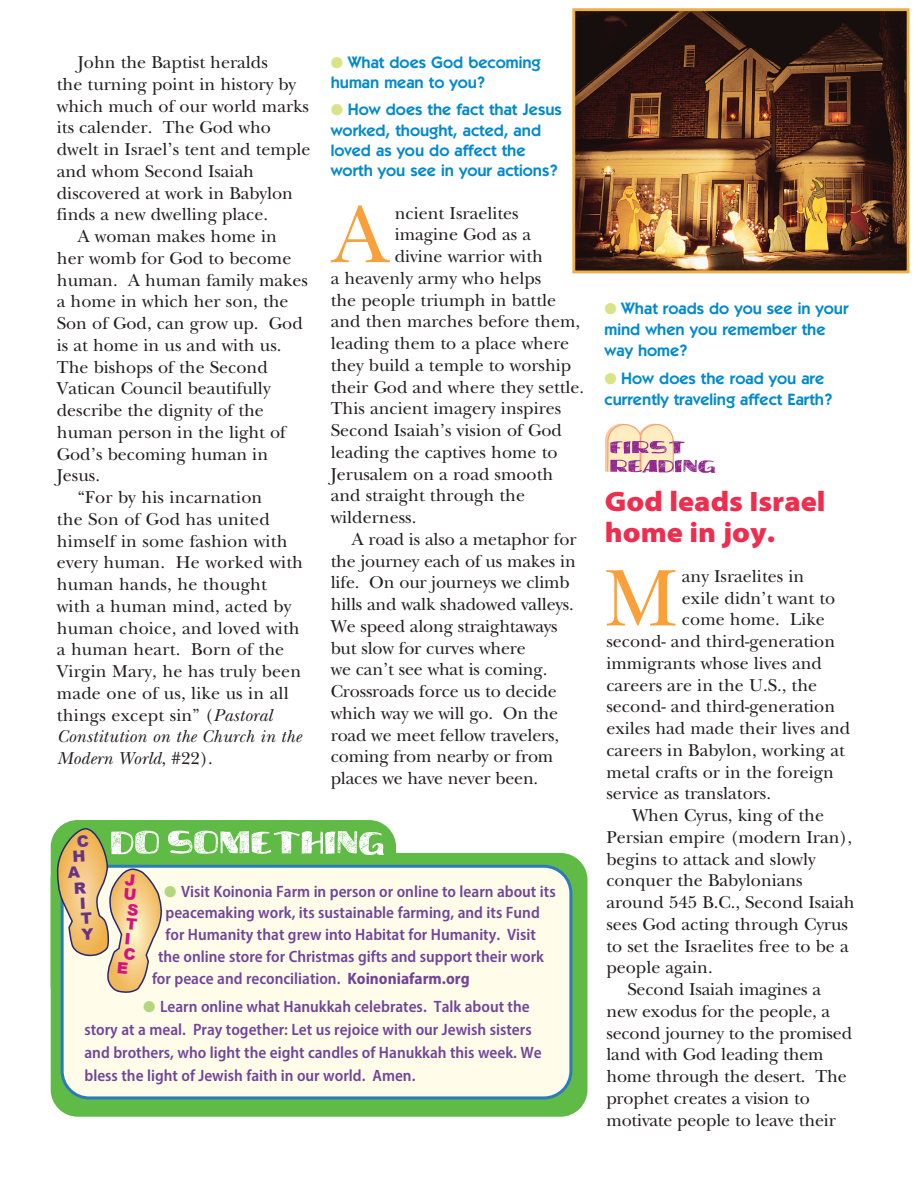
<style>
.page{position:relative;width:918px;height:1188px;background:#fff}
.page>*{position:absolute;margin:0;border:0;box-sizing:border-box;transform-origin:0 0}
.SBS_Text{font:83.85px "New Baskerville Std";color:#f9a03a}
.t1{font:900 semi-expanded 28.2px/31.8px "Myriad Pro";color:#ee2e4e}
.SBS_Text-2{font:18px/21.8px "New Baskerville Std";color:#231f20}
.SBS_Text-3{font:600 semi-condensed 16.5px/23px "Myriad Pro";color:#72459b}
.SBS_Text-4{font:600 16.5px/20.4px "ITC Kabel Std";color:#0089cf}
.s1{font-style:italic}
.s2{color:#d8e487}
.s3{color:#b3d67e}
.s4{font-weight:700}
</style>
<div class="page">
<svg style="left:605px;top:424px;width:110px;height:49px"></svg>
<img style="left:576px;top:12px;width:330px;height:257px">
<div style="left:572px;top:8px;width:338px;height:265px;border:3px solid #eeaf47"></div>
<div style="left:51px;top:853px;width:537px;height:264px;background:#60bb46;border-radius:27px"></div>
<div style="left:51px;top:820px;width:345px;height:192px;background:#60bb46;border-radius:27px"></div>
<div style="left:62px;top:866px;width:509px;height:232px;background:#fffde9;border-radius:27px"></div>
<div style="left:61px;top:865px;width:511px;height:234px;border:3px solid #2b79be;border-radius:27px"></div>
<svg style="left:56px;top:828px;width:328px;height:166px"></svg>
<p class="SBS_Text-2" style="left:57px;top:51px;width:255px;text-indent:21px">John the Baptist heralds<br>the turning point in history by which much of our world marks its calender. The God who dwelt in Israel’s tent and temple and whom Second Isaiah discovered at work in Babylon finds a new dwelling place.</p>
<p class="SBS_Text-2" style="left:57px;top:225px;width:253px;text-indent:21px">A woman makes home in her womb for God to become human. A human family makes a home in which her son, the<br>Son of God, can grow up. God is at home in us and with us.<br>The bishops of the Second<br>Vatican Council beautifully describe the dignity of the human person in the light of<br>God’s becoming human in<br>Jesus.</p>
<p class="SBS_Text-2" style="left:57px;top:486px;width:248px;text-indent:21px">“For by his incarnation<br>the Son of God has united himself in some fashion with every human. He worked with human hands, he thought with a human mind, acted by human choice, and loved with a human heart. Born of the<br>Virgin Mary, he has truly been made one of us, like us in all things except sin” (<span class="s1">Pastoral<br>Constitution on the Church in the<br>Modern World</span>, #22).</p>
<p class="SBS_Text-4" style="left:331px;top:52px;width:212px"><span class="s2">●</span> What does God becoming human mean to you?</p>
<p class="SBS_Text-4" style="left:331px;top:99px;width:233px"><span class="s2">●</span> How does the fact that Jesus worked, thought, acted, and loved as you do affect the worth you see in your actions?</p>
<p class="SBS_Text" style="left:333px;top:186px;width:57px">A</p>
<p class="SBS_Text-2" style="left:395px;top:202px;width:125px">ncient Israelites</p>
<p class="SBS_Text-2" style="left:395px;top:224px;width:138px">imagine God as a</p>
<p class="SBS_Text-2" style="left:395px;top:246px;width:150px">divine warrior with</p>
<p class="SBS_Text-2" style="left:331px;top:267px;width:212px">a heavenly army who helps</p>
<p class="SBS_Text-2" style="left:331px;top:289px;width:227px">the people triumph in battle</p>
<p class="SBS_Text-2" style="left:331px;top:311px;width:251px">and then marches before them,</p>
<p class="SBS_Text-2" style="left:331px;top:333px;width:240px">leading them to a place where</p>
<p class="SBS_Text-2" style="left:331px;top:354px;width:242px">they build a temple to worship</p>
<p class="SBS_Text-2" style="left:331px;top:376px;width:255px">their God and where they settle.</p>
<p class="SBS_Text-2" style="left:331px;top:398px;width:232px">This ancient imagery inspires</p>
<p class="SBS_Text-2" style="left:331px;top:420px;width:233px">Second Isaiah’s vision of God</p>
<p class="SBS_Text-2" style="left:331px;top:441px;width:228px">leading the captives home to</p>
<p class="SBS_Text-2" style="left:331px;top:463px;width:224px">Jerusalem on a road smooth</p>
<p class="SBS_Text-2" style="left:331px;top:485px;width:196px">and straight through the</p>
<p class="SBS_Text-2" style="left:331px;top:507px;width:87px">wilderness.</p>
<p class="SBS_Text-2" style="left:331px;top:528px;width:247px;text-indent:21px">A road is also a metaphor for the journey each of us makes in life. On our journeys we climb hills and walk shadowed valleys.<br>We speed along straightaways but slow for curves where<br>we can’t see what is coming.<br>Crossroads force us to decide which way we will go. On the road we meet fellow travelers, coming from nearby or from places we have never been.</p>
<p class="SBS_Text-3" style="left:164px;top:879px;width:393px"><span class="s3">●</span> Visit Koinonia Farm in person or online to learn about its</p>
<p class="SBS_Text-3" style="left:166px;top:901px;width:376px">peacemaking work, its sustainable farming, and its Fund</p>
<p class="SBS_Text-3" style="left:166px;top:923px;width:372px">for Humanity that grew into Habitat for Humanity. Visit</p>
<p class="SBS_Text-3" style="left:158px;top:945px;width:388px">the online store for Christmas gifts and support their work</p>
<p class="SBS_Text-3" style="left:152px;top:967px;width:319px">for peace and reconciliation. <span class="s4">Koinoniafarm.org</span></p>
<p class="SBS_Text-3" style="left:85px;top:994px;width:459px;text-indent:58px"><span class="s3">●</span> Learn online what Hanukkah celebrates. Talk about the story at a meal. Pray together: Let us rejoice with our Jewish sisters and brothers, who light the eight candles of Hanukkah this week. We bless the light of Jewish faith in our world. Amen.</p>
<p class="SBS_Text-4" style="left:605px;top:298px;width:246px;line-height:21px"><span class="s2">●</span> What roads do you see in your mind when you remember the way home?</p>
<p class="SBS_Text-4" style="left:605px;top:367px;width:229px;line-height:21px"><span class="s2">●</span> How does the road you are currently traveling affect Earth?</p>
<p class="t1" style="left:605px;top:484px;width:222px">God leads Israel home in joy.</p>
<p class="SBS_Text" style="left:604px;top:549px;width:75px">M</p>
<p class="SBS_Text-2" style="left:682px;top:565px;width:124px">any Israelites in</p>
<p class="SBS_Text-2" style="left:682px;top:587px;width:155px">exile didn’t want to</p>
<p class="SBS_Text-2" style="left:682px;top:609px;width:144px">come home. Like</p>
<p class="SBS_Text-2" style="left:606px;top:631px;width:230px">second- and third-generation</p>
<p class="SBS_Text-2" style="left:606px;top:652px;width:217px">immigrants whose lives and</p>
<p class="SBS_Text-2" style="left:606px;top:674px;width:212px">careers are in the U.S., the</p>
<p class="SBS_Text-2" style="left:606px;top:696px;width:230px">second- and third-generation</p>
<p class="SBS_Text-2" style="left:606px;top:718px;width:245px">exiles had made their lives and</p>
<p class="SBS_Text-2" style="left:606px;top:739px;width:240px">careers in Babylon, working at</p>
<p class="SBS_Text-2" style="left:606px;top:761px;width:229px">metal crafts or in the foreign</p>
<p class="SBS_Text-2" style="left:606px;top:783px;width:166px">service as translators.</p>
<p class="SBS_Text-2" style="left:606px;top:805px;width:250px;text-indent:26px">When Cyrus, king of the<br>Persian empire (modern Iran), begins to attack and slowly conquer the Babylonians around 545 B.C., Second Isaiah sees God acting through Cyrus to set the Israelites free to be a people again.</p>
<p class="SBS_Text-2" style="left:606px;top:979px;width:247px;text-indent:21px">Second Isaiah imagines a new exodus for the people, a second journey to the promised land with God leading them home through the desert. The prophet creates a vision to motivate people to leave their</p>
</div>
